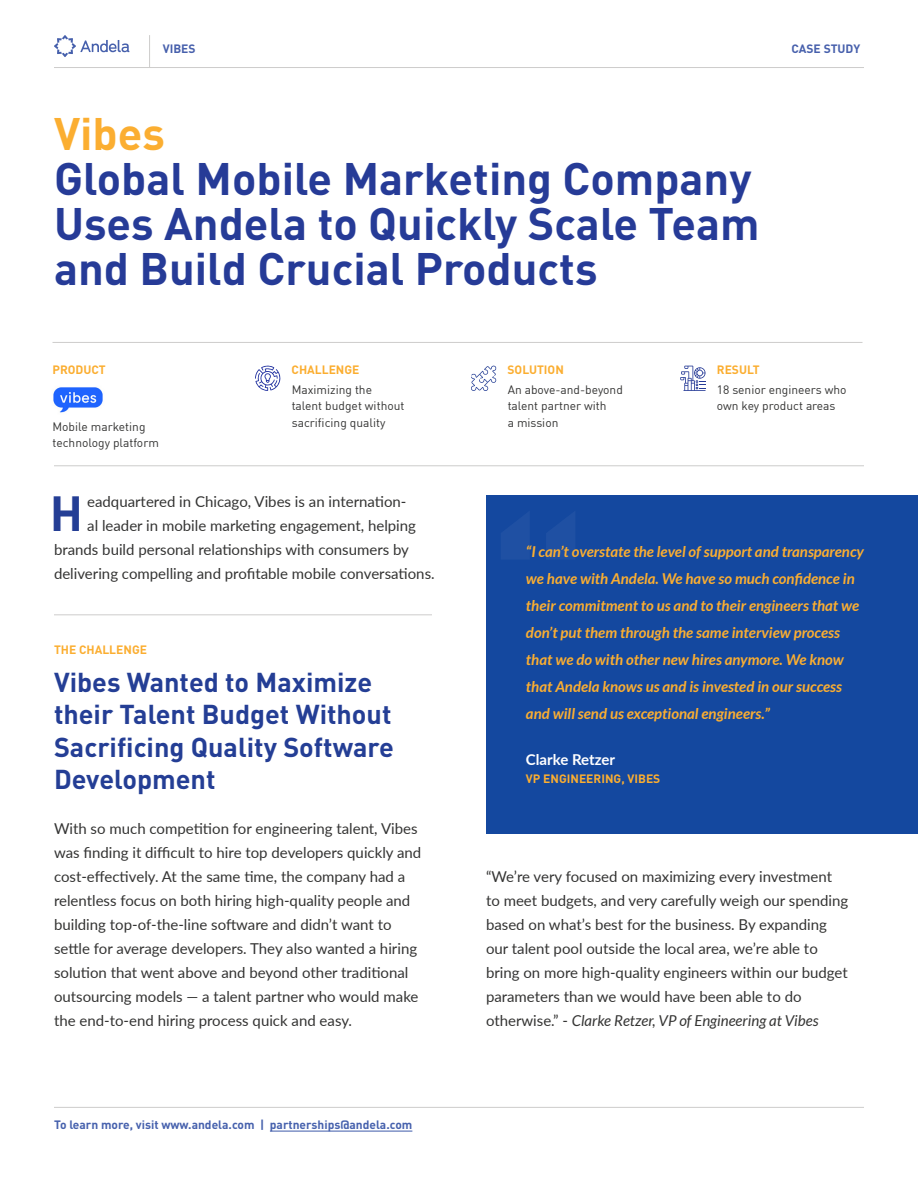
<style>
.page{position:relative;width:918px;height:1188px;background:#fff}
.page>*{position:absolute;margin:0;border:0;box-sizing:border-box;transform-origin:0 0}
.t1{font:700 216px "DIN";color:#fff}
.t2{font:700 48.75px "DIN";color:#243e95}
.t3{font:700 45px/45px "DIN";color:#263b97}
.t4{font:700 45px "DIN";color:#fbae31}
.t5{font:700 27px/32.4px "DIN";color:#243e95}
.t6{font:15px/24px "Lato";color:#343433}
.t7{font:italic 700 15px/27px "Lato";color:#fbae31}
.t8{font:700 15px "Lato";color:#fff}
.t9{font:12px/16.5px "DIN";color:#343433}
.t10{font:700 12px "DIN";color:#fbae31}
.t11{font:700 12px "DIN";color:#4661ad}
.t12{font:700 12px "DIN";color:#4760ac}
.s1{font-style:italic}
</style>
<div class="page">
<hr style="left:54px;top:1107px;width:810px;height:1px;background:#cdcccb">
<hr style="left:270px;top:1131px;width:142px;height:1px;background:#4661ad">
<svg style="left:54px;top:35px;width:75px;height:22px"></svg>
<hr style="left:54px;top:67px;width:810px;height:1px;background:#cdcccb">
<hr style="left:149px;top:35px;width:1px;height:33px;background:#cdcccb">
<hr style="left:52px;top:342px;width:810px;height:1px;background:#cdcccb">
<hr style="left:54px;top:465px;width:810px;height:1px;background:#cdcccb">
<svg style="left:255px;top:366px;width:25px;height:25px"></svg>
<svg style="left:471px;top:366px;width:25px;height:25px"></svg>
<svg style="left:680px;top:366px;width:26px;height:25px"></svg>
<img style="left:53px;top:387px;width:50px;height:26px">
<hr style="left:54px;top:614px;width:378px;height:1px;background:#cdcccb">
<div style="left:486px;top:495px;width:432px;height:339px;background:#14489f"></div>
<p class="t12" style="left:163px;top:40px;width:34px">VIBES</p>
<p class="t12" style="left:792px;top:40px;width:70px">CASE STUDY</p>
<h3 class="t4" style="left:54px;top:105px;width:112px">Vibes</h3>
<h3 class="t3" style="left:54px;top:155px;width:707px">Global Mobile Marketing Company<br>Uses Andela to Quickly Scale Team and Build Crucial Products</h3>
<p class="t10" style="left:52px;top:362px;width:55px">PRODUCT</p>
<p class="t10" style="left:292px;top:362px;width:69px">CHALLENGE</p>
<p class="t9" style="left:292px;top:381px;width:114px">Maximizing the talent budget without</p>
<p class="t9" style="left:53px;top:418px;width:95px">Mobile marketing</p>
<p class="t9" style="left:292px;top:414px;width:95px">sacrificing quality</p>
<p class="t9" style="left:53px;top:434px;width:108px">technology platform</p>
<h2 class="t2" style="left:50px;top:482px;width:35px">H</h2>
<p class="t6" style="left:87px;top:489px;width:321px">eadquartered in Chicago, Vibes is an internation-</p>
<p class="t6" style="left:87px;top:513px;width:330px">al leader in mobile marketing engagement, helping</p>
<p class="t6" style="left:54px;top:537px;width:357px">brands build personal relationships with consumers by</p>
<p class="t6" style="left:54px;top:561px;width:382px">delivering compelling and profitable mobile conversations.</p>
<p class="t10" style="left:54px;top:642px;width:95px">THE CHALLENGE</p>
<h3 class="t5" style="left:54px;top:665px;width:341px">Vibes Wanted to Maximize their Talent Budget Without<br>Sacrificing Quality Software<br>Development</h3>
<p class="t6" style="left:54px;top:816px;width:369px">With so much competition for engineering talent, Vibes was finding it difficult to hire top developers quickly and cost-effectively. At the same time, the company had a relentless focus on both hiring high-quality people and building top-of-the-line software and didn’t want to settle for average developers. They also wanted a hiring solution that went above and beyond other traditional outsourcing models — a talent partner who would make the end-to-end hiring process quick and easy.</p>
<p class="t11" style="left:54px;top:1117px;width:360px">To learn more, visit www.andela.com | partnerships@andela.com</p>
<p class="t10" style="left:508px;top:362px;width:58px">SOLUTION</p>
<p class="t9" style="left:508px;top:381px;width:117px">An above-and-beyond talent partner with<br>a mission</p>
<p class="t10" style="left:717px;top:362px;width:45px">RESULT</p>
<p class="t9" style="left:717px;top:381px;width:131px">18 senior engineers who own key product areas</p>
<h1 class="t1" style="left:486px;top:468px;width:106px">“</h1>
<p class="t7" style="left:526px;top:538px;width:340px">“I can’t overstate the level of support and transparency we have with Andela. We have so much confidence in their commitment to us and to their engineers that we don’t put them through the same interview process that we do with other new hires anymore. We know that Andela knows us and is invested in our success and will send us exceptional engineers.”</p>
<p class="t8" style="left:526px;top:749px;width:91px">Clarke Retzer</p>
<p class="t10" style="left:526px;top:771px;width:136px">VP ENGINEERING, VIBES</p>
<p class="t6" style="left:486px;top:864px;width:364px">“We’re very focused on maximizing every investment to meet budgets, and very carefully weigh our spending based on what’s best for the business. By expanding our talent pool outside the local area, we’re able to bring on more high-quality engineers within our budget parameters than we would have been able to do otherwise.” - <span class="s1">Clarke Retzer, VP of Engineering at Vibes</span></p>
</div>
